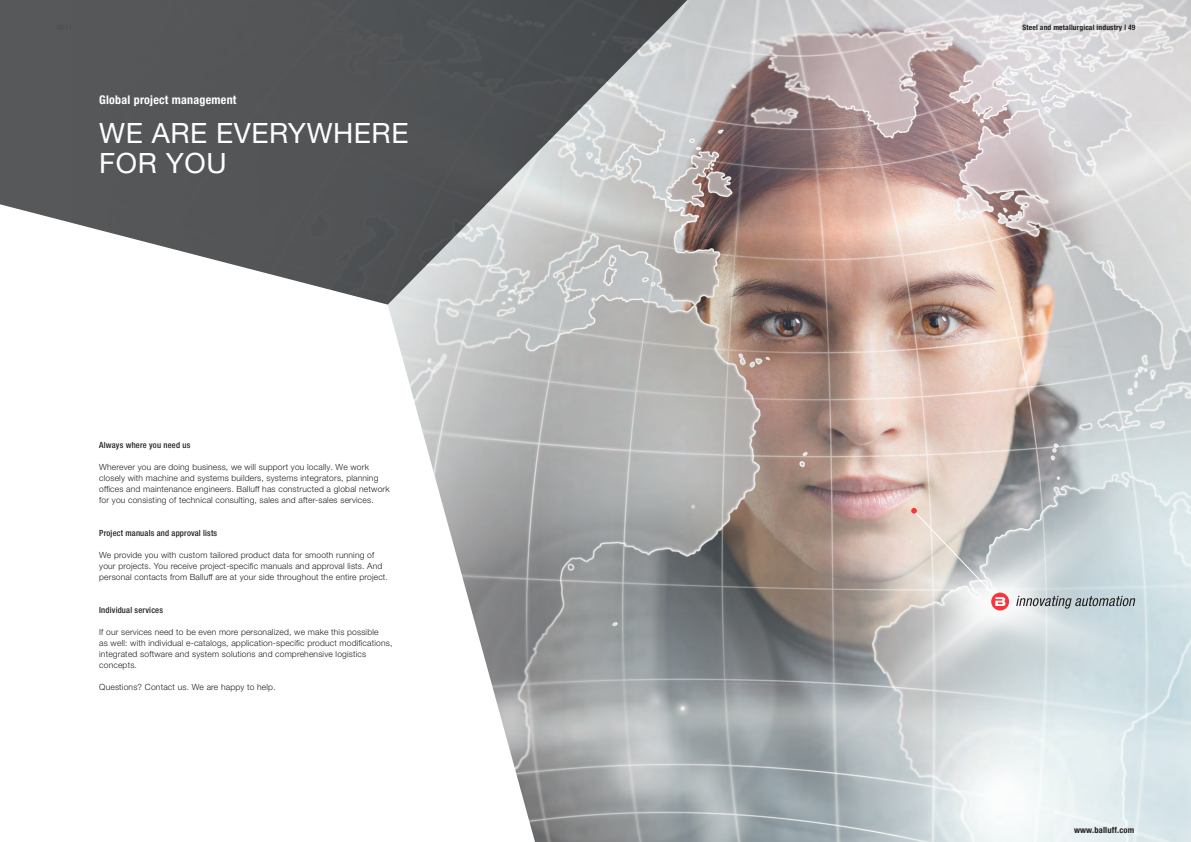
<style>
.page{position:relative;width:1191px;height:842px;background:#fff}
.page>*{position:absolute;margin:0;border:0;box-sizing:border-box;transform-origin:0 0}
.Headline_Capital_white_H55_28_30pt{font:28px/30px "Helvetica Neue LT Pro";letter-spacing:.02em;color:#fff}
.Headline_Overline_white_H77_12_16p{font:700 condensed 12px "Helvetica Neue LT Pro";letter-spacing:.02em;color:#fff}
.Copy_Text_H45_8_5_11pt{font:300 8.5px/11px "Helvetica Neue LT Pro";letter-spacing:.02em;color:#231f20}
.Copy_Subline_H67_8_5_11pt{font:500 condensed 8.5px "Helvetica Neue LT Pro";letter-spacing:.02em;color:#231f20}
.Headline_Overline_white_H77_12_16p-2{font:700 condensed 8.5px "Helvetica Neue LT Pro";letter-spacing:.02em;color:#231f20}
.Page_right_black_H77_7_5_10pt{font:700 condensed 7.5px "Helvetica Neue LT Pro";letter-spacing:.02em;color:#231f20}
</style>
<div class="page">
<img style="left:553px;top:0;width:638px;height:842px">
<svg style="left:535px;top:305px;width:18px;height:537px;background:#9c9d9d"></svg>
<svg style="left:388px;top:305px;width:147px;height:537px"></svg>
<svg style="left:0;top:0;width:913px;height:305px;background:#8a8586"></svg>
<img style="left:703px;top:369px;width:488px;height:473px">
<div style="left:991px;top:593px;width:18px;height:17px;background:#fb333e;border-radius:50%"></div>
<svg style="left:1016px;top:596px;width:119px;height:13px;background:#a2abae"></svg>
<svg style="left:911px;top:508px;width:94px;height:98px;background:#d3cdc9"></svg>
<p class="Headline_Overline_white_H77_12_16p" style="left:99px;top:93px;width:139px">Global project management</p>
<p class="Headline_Capital_white_H55_28_30pt" style="left:99px;top:117px;width:311px">WE ARE EVERYWHERE<br>FOR YOU</p>
<p class="Copy_Subline_H67_8_5_11pt" style="left:99px;top:439px;width:93px">Always where you need us</p>
<p class="Copy_Text_H45_8_5_11pt" style="left:99px;top:461px;width:292px">Wherever you are doing business, we will support you locally. We work closely with machine and systems builders, systems integrators, planning offices and maintenance engineers. Balluff has constructed a global network for you consisting of technical consulting, sales and after-sales services.</p>
<p class="Copy_Subline_H67_8_5_11pt" style="left:99px;top:527px;width:119px">Project manuals and approval lists</p>
<p class="Copy_Text_H45_8_5_11pt" style="left:99px;top:549px;width:290px">We provide you with custom tailored product data for smooth running of your projects. You receive project-specific manuals and approval lists. And personal contacts from Balluff are at your side throughout the entire project.</p>
<p class="Copy_Subline_H67_8_5_11pt" style="left:99px;top:604px;width:65px">Individual services</p>
<p class="Copy_Text_H45_8_5_11pt" style="left:99px;top:626px;width:295px">If our services need to be even more personalized, we make this possible<br>as well: with individual e-catalogs, application-specific product modifications, integrated software and system solutions and comprehensive logistics concepts.</p>
<p class="Copy_Text_H45_8_5_11pt" style="left:99px;top:681px;width:178px">Questions? Contact us. We are happy to help.</p>
<p class="Page_right_black_H77_7_5_10pt" style="left:1022px;top:23px;width:115px">Steel and metallurgical industry | 49</p>
<p class="Headline_Overline_white_H77_12_16p-2" style="left:1074px;top:824px;width:62px">www.balluff.com</p>
</div>
